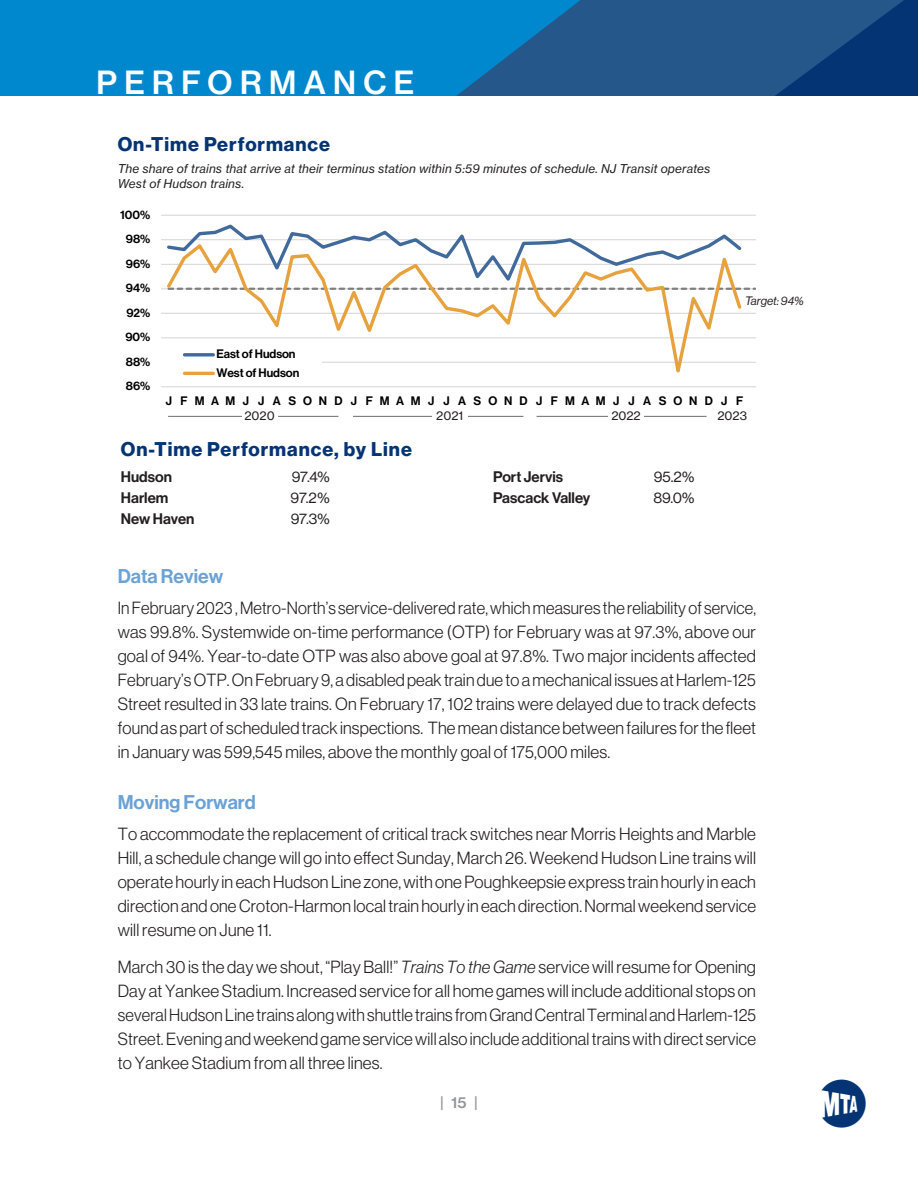
<style>
.page{position:relative;width:918px;height:1188px;background:#fff}
.page>*{position:absolute;margin:0;border:0;box-sizing:border-box;transform-origin:0 0}
.t1{font:48px "MTA Logo";color:#053474}
.t2{font:31.5px "N Haas Grotesk TX Pro 65 Md";letter-spacing:.215em;color:#fff}
.Chart_title{font:19.5px "N Haas Grotesk DS Pro 75 Bd";letter-spacing:.05em;color:#053474}
.ANALYSIS_SUB_HEADER{font:19.5px "N Haas Grotesk DS Pro 65 Md";color:#6aa2d6}
.Paragraph{font:17.25px/24px "N Haas Grotesk DS Pro 45 Lt";letter-spacing:.01em;color:#231f20;text-align:justify}
.Paragraph-2{font:17.25px/24px "N Haas Grotesk DS Pro 45 Lt";letter-spacing:.01em;color:#231f20;text-align:justify;scale:.96 1}
.t3{font:15px "N Haas Grotesk DS Pro 65 Md";color:#231f20}
.t4{font:15px "N Haas Grotesk DS Pro 55 Rg";letter-spacing:-.015em;color:#231f20}
.t5{font:15px "N Haas Grotesk TX Pro 65 Md";color:#939598}
.SUB_HEAD{font:12px "N Haas Grotesk TX Pro 56 It";letter-spacing:.01em;color:#231f20}
.t6{font:12px "N Haas Grotesk DS Pro 65 Md";letter-spacing:.595em;color:#000}
.t7{font:12px "N Haas Grotesk DS Pro 65 Md";letter-spacing:.545em;color:#000}
.t8{font:12px/18.6px "N Haas Grotesk DS Pro 65 Md";letter-spacing:-.005em;color:#000}
.t9{font:12px "N Haas Grotesk TX Pro 55 Rg";color:#231f20}
.t10{font:12px "N Haas Grotesk DS Pro 56 It";letter-spacing:-.005em;color:#231f20}
.s1{font-family:"N Haas Grotesk DS Pro 46 Lt It"}
</style>
<div class="page">
<div style="left:699px;top:0;width:219px;height:96px;background:#053474"></div>
<svg style="left:580px;top:0;width:324px;height:96px;fill:#26578b"></svg>
<svg style="left:0;top:0;width:580px;height:96px;background:#0482c6"></svg>
<hr style="left:161px;top:362px;width:595px;height:1px;background:#d9d9d9">
<hr style="left:161px;top:337px;width:595px;height:1px;background:#d9d9d9">
<hr style="left:161px;top:313px;width:595px;height:1px;background:#d9d9d9">
<hr style="left:161px;top:288px;width:595px;height:1px;background:#d9d9d9">
<hr style="left:161px;top:264px;width:595px;height:1px;background:#d9d9d9">
<hr style="left:161px;top:239px;width:595px;height:1px;background:#d9d9d9">
<hr style="left:161px;top:215px;width:595px;height:1px;background:#d9d9d9">
<hr style="left:161px;top:386px;width:595px;height:1px;background:#d9d9d9">
<svg style="left:165px;top:224px;width:590px;height:66px"></svg>
<svg style="left:164px;top:241px;width:580px;height:147px"></svg>
<div style="left:161px;top:346px;width:161px;height:37px;background:#fff"></div>
<svg style="left:185px;top:353px;width:28px;height:4px"></svg>
<hr style="left:185px;top:372px;width:28px;height:3px;background:#e7a13d">
<hr style="left:168px;top:416px;width:171px;height:1px;background:#6c6d70">
<hr style="left:353px;top:416px;width:170px;height:1px;background:#6c6d70">
<div style="left:242px;top:411px;width:35px;height:11px;background:#fff"></div>
<div style="left:432px;top:411px;width:36px;height:11px;background:#fff"></div>
<hr style="left:537px;top:416px;width:170px;height:1px;background:#6c6d70">
<div style="left:608px;top:411px;width:36px;height:11px;background:#fff"></div>
<p class="t2" style="left:96px;top:63px;width:320px">PERFORMANCE</p>
<p class="Chart_title" style="left:118px;top:133px;width:214px">On-Time Performance</p>
<p class="SUB_HEAD" style="left:118px;top:161px;width:594px">The share of trains that arrive at their terminus station within 5:59 minutes of schedule. NJ Transit operates</p>
<p class="SUB_HEAD" style="left:118px;top:176px;width:128px">West of Hudson trains.</p>
<p class="t7" style="left:120px;top:208px;width:31px">100%</p>
<p class="t7" style="left:126px;top:232px;width:26px">98%</p>
<p class="t7" style="left:126px;top:257px;width:26px">96%</p>
<p class="t7" style="left:126px;top:281px;width:26px">94%</p>
<p class="t7" style="left:126px;top:306px;width:25px">92%</p>
<p class="t7" style="left:125px;top:330px;width:26px">90%</p>
<p class="t7" style="left:126px;top:355px;width:26px">88%</p>
<p class="t7" style="left:126px;top:379px;width:26px">86%</p>
<p class="t8" style="left:216px;top:345px;width:84px">East of Hudson<br>West of Hudson</p>
<p class="t10" style="left:745px;top:294px;width:60px">Target: 94%</p>
<p class="t6" style="left:166px;top:394px;width:579px">J FMAMJ JASONDJ FMAMJ JASONDJ FMAMJ JASONDJ F</p>
<p class="t9" style="left:244px;top:408px;width:32px">2020</p>
<p class="t9" style="left:436px;top:408px;width:29px">2021</p>
<p class="t9" style="left:611px;top:408px;width:31px">2022</p>
<p class="t9" style="left:717px;top:408px;width:31px">2023</p>
<p class="Chart_title" style="left:121px;top:438px;width:292px">On-Time Performance, by Line</p>
<p class="t3" style="left:121px;top:468px;width:53px">Hudson</p>
<p class="t3" style="left:121px;top:489px;width:49px">Harlem</p>
<p class="t3" style="left:121px;top:510px;width:75px">New Haven</p>
<p class="t4" style="left:292px;top:469px;width:39px">97.4%</p>
<p class="t4" style="left:291px;top:490px;width:41px">97.2%</p>
<p class="t4" style="left:291px;top:511px;width:40px">97.3%</p>
<p class="t3" style="left:493px;top:468px;width:72px">Port Jervis</p>
<p class="t3" style="left:493px;top:489px;width:99px">Pascack Valley</p>
<p class="t4" style="left:654px;top:469px;width:42px">95.2%</p>
<p class="t4" style="left:654px;top:490px;width:42px">89.0%</p>
<p class="ANALYSIS_SUB_HEADER" style="left:118px;top:565px;width:107px">Data Review</p>
<p class="Paragraph-2" style="left:118px;top:596px;width:666px">In February 2023 , Metro-North’s service-delivered rate, which measures the reliability of service, was 99.8%. Systemwide on-time performance (OTP) for February was at 97.3%, above our goal of 94%. Year-to-date OTP was also above goal at 97.8%. Two major incidents affected February’s OTP. On February 9, a disabled peak train due to a mechanical issues at Harlem-125<br>Street resulted in 33 late trains. On February 17, 102 trains were delayed due to track defects found as part of scheduled track inspections. The mean distance between failures for the fleet in January was 599,545 miles, above the monthly goal of 175,000 miles.</p>
<p class="ANALYSIS_SUB_HEADER" style="left:118px;top:791px;width:140px">Moving Forward</p>
<p class="Paragraph" style="left:118px;top:822px;width:640px">To accommodate the replacement of critical track switches near Morris Heights and Marble Hill, a schedule change will go into effect Sunday, March 26. Weekend Hudson Line trains will operate hourly in each Hudson Line zone, with one Poughkeepsie express train hourly in each direction and one Croton-Harmon local train hourly in each direction. Normal weekend service will resume on June 11.</p>
<p class="Paragraph" style="left:118px;top:955px;width:640px">March 30 is the day we shout, “Play Ball!” <span class="s1">Trains To the Game</span> service will resume for Opening Day at Yankee Stadium. Increased service for all home games will include additional stops on several Hudson Line trains along with shuttle trains from Grand Central Terminal and Harlem-125<br>Street. Evening and weekend game service will also include additional trains with direct service to Yankee Stadium from all three lines.</p>
<p class="t5" style="left:440px;top:1093px;width:39px">| 15 |</p>
<h1 class="t1" style="left:822px;top:1080px;width:47px">M</h1>
</div>
